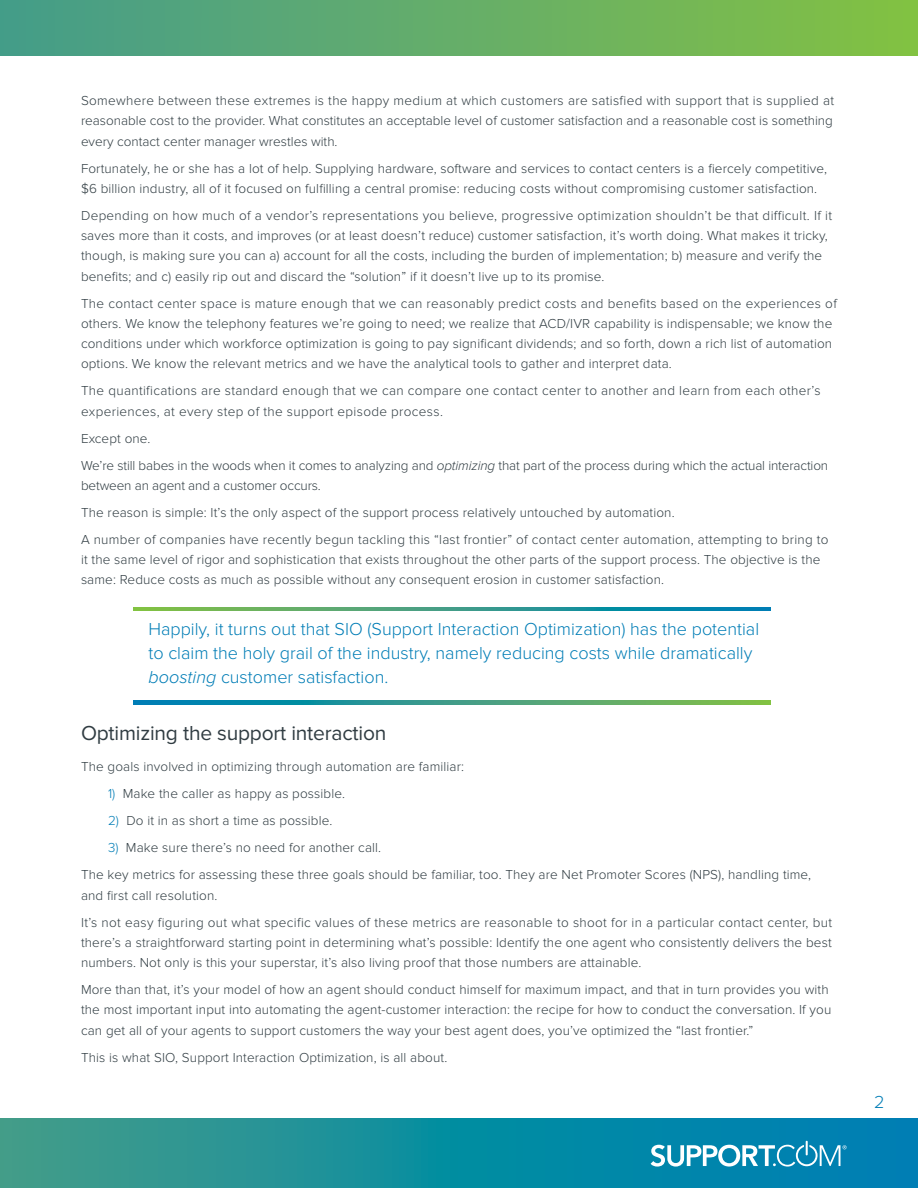
<style>
.page{position:relative;width:918px;height:1188px;background:#fff}
.page>*{position:absolute;margin:0;border:0;box-sizing:border-box;transform-origin:0 0}
.t1{font:21px "Proxima Nova";letter-spacing:-.01em;color:#303c42}
.t2{font:300 18px/24px "Proxima Nova";color:#007db6}
.t3{font:300 13.5px/20.2px "Proxima Nova";letter-spacing:.01em;color:#303c42}
.t4{font:300 13.5px/27px "Proxima Nova";letter-spacing:-.01em;color:#303c42}
.s1{font-style:italic}
.s2{color:#007db6}
</style>
<div class="page">
<div style="left:0;top:0;width:918px;height:55px;background:linear-gradient(to right,#459c8c,#84c143)"></div>
<svg style="left:0;top:1119px;width:918px;height:69px"></svg>
<svg style="left:651px;top:1141px;width:196px;height:26px"></svg>
<svg style="left:133px;top:607px;width:638px;height:3px"></svg>
<svg style="left:133px;top:701px;width:638px;height:3px"></svg>
<p class="t3" style="left:81px;top:91px;width:755px;text-align:justify">Somewhere between these extremes is the happy medium at which customers are satisfied with support that is supplied at reasonable cost to the provider. What constitutes an acceptable level of customer satisfaction and a reasonable cost is something every contact center manager wrestles with.</p>
<p class="t3" style="left:81px;top:158px;width:748px">Fortunately, he or she has a lot of help. Supplying hardware, software and services to contact centers is a fiercely competitive, $6 billion industry, all of it focused on fulfilling a central promise: reducing costs without compromising customer satisfaction.</p>
<p class="t3" style="left:81px;top:205px;width:753px">Depending on how much of a vendor’s representations you believe, progressive optimization shouldn’t be that difficult. If it saves more than it costs, and improves (or at least doesn’t reduce) customer satisfaction, it’s worth doing. What makes it tricky, though, is making sure you can a) account for all the costs, including the burden of implementation; b) measure and verify the benefits; and c) easily rip out and discard the “solution” if it doesn’t live up to its promise.</p>
<p class="t3" style="left:81px;top:293px;width:757px">The contact center space is mature enough that we can reasonably predict costs and benefits based on the experiences of others. We know the telephony features we’re going to need; we realize that ACD/IVR capability is indispensable; we know the conditions under which workforce optimization is going to pay significant dividends; and so forth, down a rich list of automation options. We know the relevant metrics and we have the analytical tools to gather and interpret data.</p>
<p class="t3" style="left:81px;top:381px;width:741px">The quantifications are standard enough that we can compare one contact center to another and learn from each other’s experiences, at every step of the support episode process.</p>
<p class="t4" style="left:81px;top:425px;width:749px">Except one.<br>We’re still babes in the woods when it comes to analyzing and <span class="s1">optimizing</span> that part of the process during which the actual interaction</p>
<p class="t3" style="left:81px;top:472px;width:749px;line-height:27px">between an agent and a customer occurs.<br>The reason is simple: It’s the only aspect of the support process relatively untouched by automation.<br>A number of companies have recently begun tackling this “last frontier” of contact center automation, attempting to bring to</p>
<p class="t3" style="left:81px;top:550px;width:741px">it the same level of rigor and sophistication that exists throughout the other parts of the support process. The objective is the same: Reduce costs as much as possible without any consequent erosion in customer satisfaction.</p>
<h2 class="t2" style="left:148px;top:618px;width:612px">Happily, it turns out that SIO (Support Interaction Optimization) has the potential to claim the holy grail of the industry, namely reducing costs while dramatically <span class="s1">boosting</span> customer satisfaction.</h2>
<h1 class="t1" style="left:81px;top:721px;width:307px">Optimizing the support interaction</h1>
<p class="t3" style="left:81px;top:757px;width:385px">The goals involved in optimizing through automation are familiar:</p>
<p class="t3" style="left:108px;top:784px;width:239px"><span class="s2">1)</span> Make the caller as happy as possible.</p>
<p class="t3" style="left:108px;top:811px;width:226px"><span class="s2">2)</span> Do it in as short a time as possible.</p>
<p class="t3" style="left:81px;top:835px;width:732px;line-height:27px;text-indent:27px"><span class="s2">3)</span> Make sure there’s no need for another call.<br>The key metrics for assessing these three goals should be familiar, too. They are Net Promoter Scores (NPS), handling time,</p>
<p class="t3" style="left:81px;top:882px;width:753px;line-height:27px">and first call resolution.<br>It’s not easy figuring out what specific values of these metrics are reasonable to shoot for in a particular contact center, but</p>
<p class="t3" style="left:81px;top:933px;width:752px">there’s a straightforward starting point in determining what’s possible: Identify the one agent who consistently delivers the best numbers. Not only is this your superstar, it’s also living proof that those numbers are attainable.</p>
<p class="t3" style="left:81px;top:980px;width:752px">More than that, it’s your model of how an agent should conduct himself for maximum impact, and that in turn provides you with the most important input into automating the agent-customer interaction: the recipe for how to conduct the conversation. If you can get all of your agents to support customers the way your best agent does, you’ve optimized the “last frontier.”</p>
<p class="t3" style="left:81px;top:1047px;width:368px">This is what SIO, Support Interaction Optimization, is all about.</p>
<h2 class="t2" style="left:874px;top:1090px;width:12px">2</h2>
</div>
